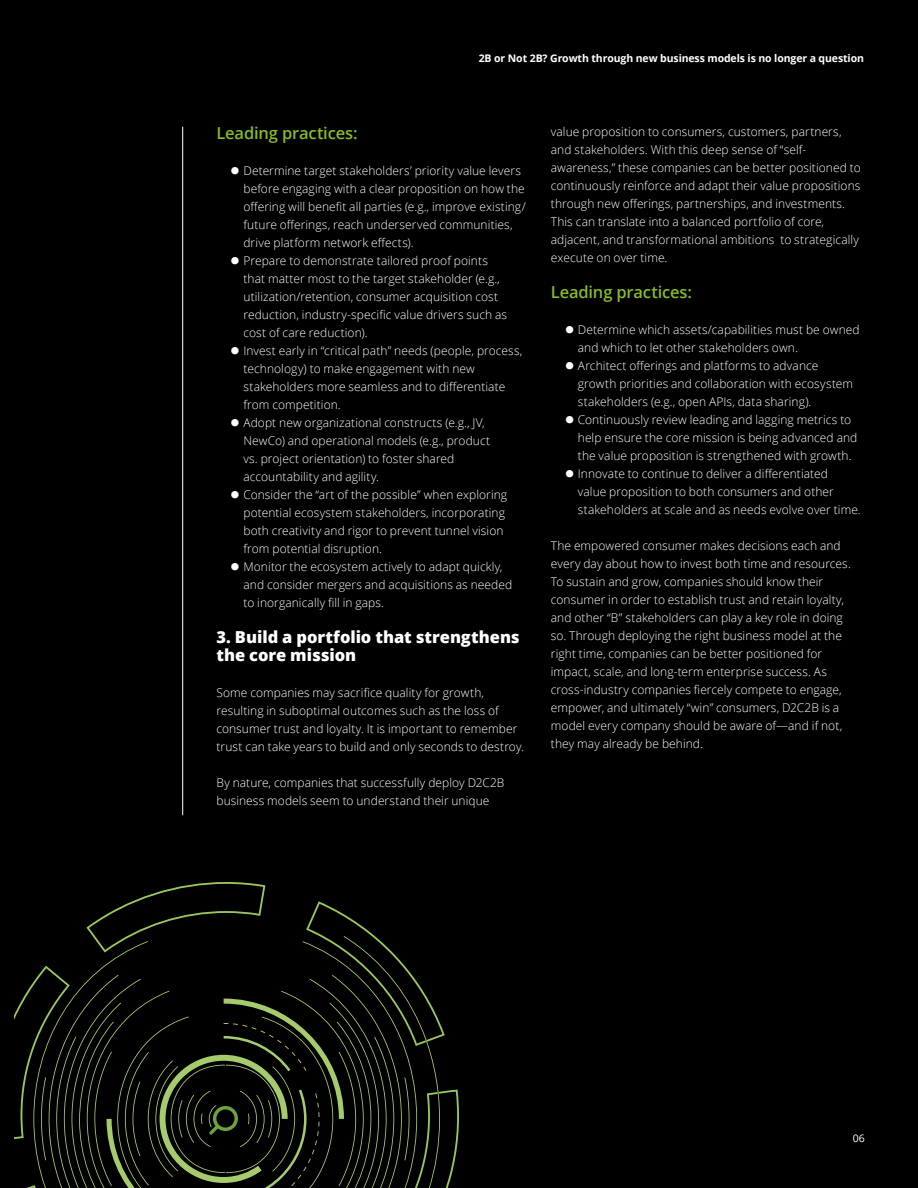
<style>
.page{position:relative;width:918px;height:1188px;background:#000}
.page>*{position:absolute;margin:0;border:0;box-sizing:border-box;transform-origin:0 0}
.Subhead_A__8_12pt{font:800 16.5px/18px "Open Sans";letter-spacing:-.005em;color:#fff}
.Subhead_D__8_5_12pt{font:600 16.5px "Open Sans";letter-spacing:-.01em;color:#86bc25}
.Body_copy{font:300 12px/18px "Open Sans";letter-spacing:.005em;color:#fff}
.Brochure_title_left{font:700 10.5px "Open Sans";letter-spacing:-.01em;color:#fff}
.Folio_left__7_9_5pt{font:10.5px "Open Sans";color:#fff}
.s1{font-family:"Sabon LT Pro";font-weight:400;font-size:21px}
</style>
<div class="page">
<hr style="left:182px;top:127px;width:1px;height:688px;background:#fff">
<svg style="left:14px;top:882px;width:445px;height:306px"></svg>
<svg style="left:33px;top:936px;width:407px;height:252px"></svg>
<p class="Brochure_title_left" style="left:479px;top:51px;width:387px">2B or Not 2B? Growth through new business models is no longer a question</p>
<p class="Subhead_D__8_5_12pt" style="left:216px;top:122px;width:143px">Leading practices:</p>
<p class="Body_copy" style="left:243px;top:161px;width:284px;text-indent:-14px"><span class="s1">•</span> Determine target stakeholders’ priority value levers before engaging with a clear proposition on how the offering will benefit all parties (e.g., improve existing/ future offerings, reach underserved communities, drive platform network effects).</p>
<p class="Body_copy" style="left:243px;top:251px;width:265px;text-indent:-14px"><span class="s1">•</span> Prepare to demonstrate tailored proof points that matter most to the target stakeholder (e.g., utilization/retention, consumer acquisition cost reduction, industry-specific value drivers such as cost of care reduction).</p>
<p class="Body_copy" style="left:243px;top:341px;width:281px;text-indent:-14px"><span class="s1">•</span> Invest early in “critical path” needs (people, process, technology) to make engagement with new stakeholders more seamless and to differentiate from competition.</p>
<p class="Body_copy" style="left:243px;top:413px;width:248px;text-indent:-14px"><span class="s1">•</span> Adopt new organizational constructs (e.g., JV, NewCo) and operational models (e.g., product vs. project orientation) to foster shared accountability and agility.</p>
<p class="Body_copy" style="left:243px;top:485px;width:265px;text-indent:-14px"><span class="s1">•</span> Consider the “art of the possible” when exploring potential ecosystem stakeholders, incorporating both creativity and rigor to prevent tunnel vision from potential disruption.</p>
<p class="Body_copy" style="left:243px;top:557px;width:270px;text-indent:-14px"><span class="s1">•</span> Monitor the ecosystem actively to adapt quickly, and consider mergers and acquisitions as needed to inorganically fill in gaps.</p>
<p class="Subhead_A__8_12pt" style="left:216px;top:627px;width:305px">3. Build a portfolio that strengthens the core mission</p>
<p class="Body_copy" style="left:216px;top:683px;width:309px">Some companies may sacrifice quality for growth, resulting in suboptimal outcomes such as the loss of consumer trust and loyalty. It is important to remember trust can take years to build and only seconds to destroy.</p>
<p class="Body_copy" style="left:216px;top:773px;width:289px">By nature, companies that successfully deploy D2C2B business models seem to understand their unique</p>
<p class="Body_copy" style="left:551px;top:122px;width:311px">value proposition to consumers, customers, partners, and stakeholders. With this deep sense of “self&shy;awareness,” these companies can be better positioned to continuously reinforce and adapt their value propositions through new offerings, partnerships, and investments.<br>This can translate into a balanced portfolio of core, adjacent, and transformational ambitions to strategically execute on over time.</p>
<p class="Subhead_D__8_5_12pt" style="left:551px;top:280px;width:143px">Leading practices:</p>
<p class="Body_copy" style="left:578px;top:320px;width:283px;text-indent:-14px"><span class="s1">•</span> Determine which assets/capabilities must be owned and which to let other stakeholders own.</p>
<p class="Body_copy" style="left:578px;top:356px;width:277px;text-indent:-14px"><span class="s1">•</span> Architect offerings and platforms to advance growth priorities and collaboration with ecosystem stakeholders (e.g., open APIs, data sharing).</p>
<p class="Body_copy" style="left:578px;top:410px;width:281px;text-indent:-14px"><span class="s1">•</span> Continuously review leading and lagging metrics to help ensure the core mission is being advanced and the value proposition is strengthened with growth.</p>
<p class="Body_copy" style="left:578px;top:464px;width:284px;text-indent:-14px"><span class="s1">•</span> Innovate to continue to deliver a differentiated<br>value proposition to both consumers and other stakeholders at scale and as needs evolve over time.</p>
<p class="Body_copy" style="left:551px;top:536px;width:302px">The empowered consumer makes decisions each and every day about how to invest both time and resources.<br>To sustain and grow, companies should know their consumer in order to establish trust and retain loyalty, and other “B” stakeholders can play a key role in doing so. Through deploying the right business model at the right time, companies can be better positioned for impact, scale, and long-term enterprise success. As cross-industry companies fiercely compete to engage, empower, and ultimately “win” consumers, D2C2B is a model every company should be aware of—and if not, they may already be behind.</p>
<p class="Folio_left__7_9_5pt" style="left:853px;top:1131px;width:13px">06</p>
</div>
